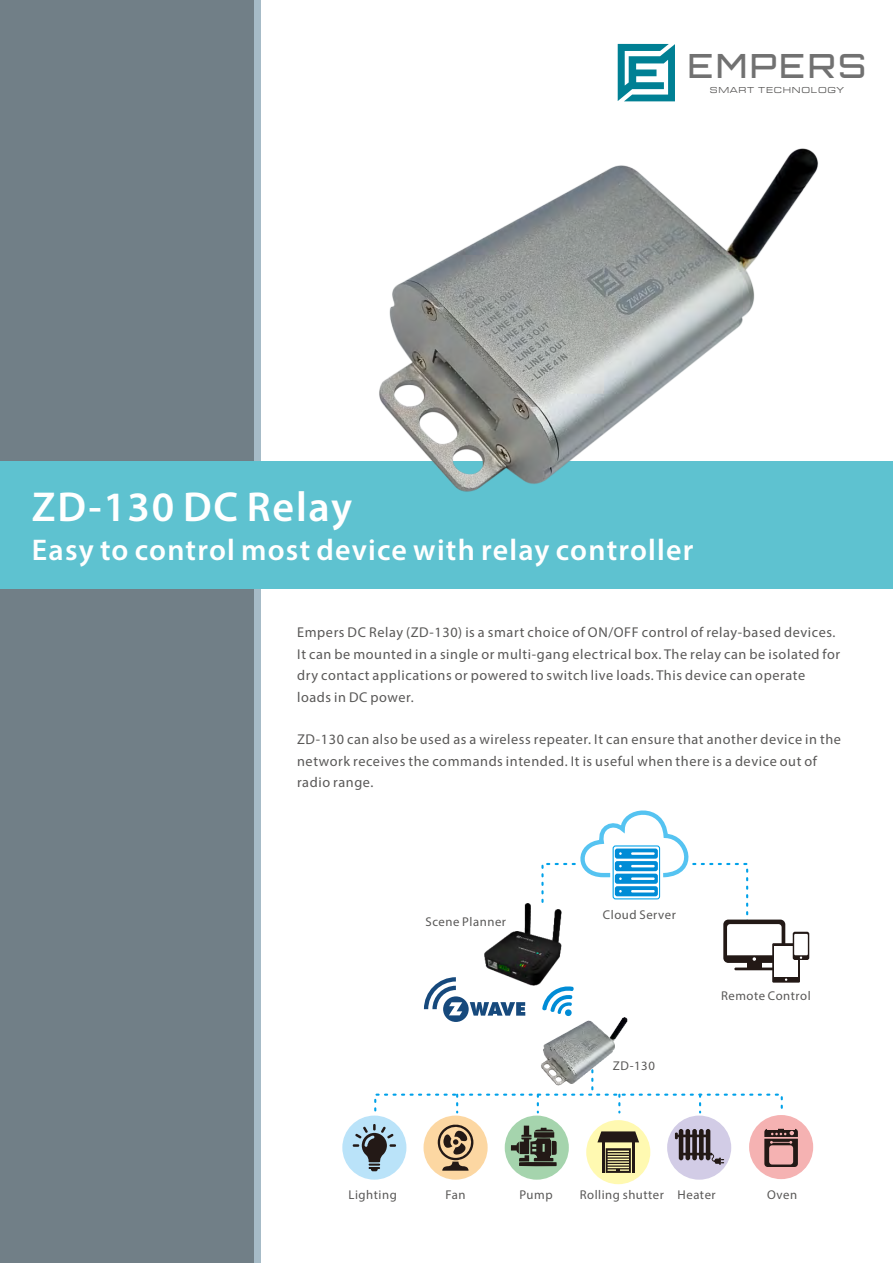
<style>
.page{position:relative;width:893px;height:1263px;background:#fff}
.page>*{position:absolute;margin:0;border:0;box-sizing:border-box;transform-origin:0 0}
.t1{font:600 42px "Myriad Pro";letter-spacing:.04em;color:#fff}
.t2{font:500 33.3px "Orbitron";letter-spacing:.09em;color:#717171}
.t3{font:600 30px "Myriad Pro";letter-spacing:.04em;color:#fff}
.t4{font:14.25px/21.5px "Myriad Pro";letter-spacing:.04em;color:#595857}
.t5{font:12.75px "Myriad Pro";letter-spacing:.04em;color:#595857}
.t6{font:expanded 8.25px "Square 721 BT";letter-spacing:.095em;color:#595857}
</style>
<div class="page">
<img style="left:484px;top:903px;width:73px;height:83px">
<div style="left:6px;top:0;width:255px;height:1263px;background:#a6bbc7"></div>
<div style="left:0;top:0;width:254px;height:1263px;background:#717f87"></div>
<div style="left:0;top:462px;width:893px;height:127px;background:#5ec2d0"></div>
<svg style="left:618px;top:44px;width:57px;height:57px"></svg>
<img style="left:327px;top:148px;width:521px;height:344px">
<img style="left:541px;top:1016px;width:87px;height:52px">
<div style="left:505px;top:1115px;width:64px;height:65px;background:#a5d4ad;border-radius:50%"></div>
<div style="left:424px;top:1115px;width:64px;height:65px;background:#fcd7a2;border-radius:50%"></div>
<div style="left:586px;top:1120px;width:64px;height:64px;background:#fff9b1;border-radius:50%"></div>
<div style="left:667px;top:1115px;width:64px;height:65px;background:#d2cce6;border-radius:50%"></div>
<div style="left:749px;top:1115px;width:64px;height:64px;background:#f5b2b2;border-radius:50%"></div>
<svg style="left:597px;top:1131px;width:42px;height:11px"></svg>
<hr style="left:602px;top:1138px;width:2px;height:35px;background:#231916">
<hr style="left:632px;top:1138px;width:3px;height:35px;background:#231916">
<svg style="left:606px;top:1148px;width:25px;height:25px"></svg>
<svg style="left:511px;top:1125px;width:46px;height:41px"></svg>
<div style="left:342px;top:1115px;width:64px;height:65px;background:#bae3f9;border-radius:50%"></div>
<svg style="left:353px;top:1124px;width:43px;height:47px"></svg>
<div style="left:685px;top:1129px;width:5px;height:31px;background:#231916;border-radius:2px"></div>
<hr style="left:679px;top:1129px;width:4px;height:31px;background:#231916;border-radius:2px">
<div style="left:692px;top:1129px;width:5px;height:31px;background:#231916;border-radius:2px"></div>
<div style="left:699px;top:1129px;width:5px;height:31px;background:#231916;border-radius:2px"></div>
<hr style="left:706px;top:1129px;width:4px;height:31px;background:#231916;border-radius:2px">
<hr style="left:677px;top:1134px;width:31px;height:3px;background:#231916">
<hr style="left:681px;top:1153px;width:31px;height:2px;background:#231916">
<svg style="left:675px;top:1132px;width:3px;height:7px"></svg>
<svg style="left:711px;top:1153px;width:13px;height:12px"></svg>
<svg style="left:438px;top:1122px;width:38px;height:49px"></svg>
<svg style="left:424px;top:977px;width:101px;height:45px"></svg>
<svg style="left:764px;top:1128px;width:34px;height:39px"></svg>
<svg style="left:374px;top:1068px;width:409px;height:46px"></svg>
<div style="left:723px;top:919px;width:62px;height:44px;background:#231916;border-radius:5px"></div>
<svg style="left:540px;top:810px;width:242px;height:151px"></svg>
<hr style="left:734px;top:967px;width:40px;height:3px;background:#231916">
<div style="left:747px;top:962px;width:15px;height:7px;background:#231916"></div>
<svg style="left:772px;top:943px;width:28px;height:40px"></svg>
<div style="left:775px;top:946px;width:23px;height:30px;background:#fff"></div>
<svg style="left:793px;top:932px;width:16px;height:28px"></svg>
<div style="left:794px;top:934px;width:14px;height:21px;background:#fff"></div>
<svg style="left:542px;top:986px;width:32px;height:30px"></svg>
<h2 class="t2" style="left:688px;top:53px;width:180px">EMPERS</h2>
<p class="t6" style="left:710px;top:87px;width:136px">SMART TECHNOLOGY</p>
<h1 class="t1" style="left:32px;top:489px;width:322px">ZD-130 DC Relay</h1>
<h3 class="t3" style="left:32px;top:538px;width:663px">Easy to control most device with relay controller</h3>
<p class="t4" style="left:297px;top:623px;width:544px">Empers DC Relay (ZD-130) is a smart choice of ON/OFF control of relay-based devices.<br>It can be mounted in a single or multi-gang electrical box. The relay can be isolated for dry contact applications or powered to switch live loads. This device can operate loads in DC power.</p>
<p class="t4" style="left:297px;top:730px;width:545px">ZD-130 can also be used as a wireless repeater. It can ensure that another device in the network receives the commands intended. It is useful when there is a device out of radio range.</p>
<p class="t5" style="left:426px;top:916px;width:82px">Scene Planner</p>
<p class="t5" style="left:603px;top:909px;width:74px">Cloud Server</p>
<p class="t5" style="left:613px;top:1060px;width:43px">ZD-130</p>
<p class="t5" style="left:721px;top:990px;width:91px">Remote Control</p>
<p class="t5" style="left:348px;top:1190px;width:50px">Lighting</p>
<p class="t5" style="left:445px;top:1190px;width:21px">Fan</p>
<p class="t5" style="left:519px;top:1190px;width:35px">Pump</p>
<p class="t5" style="left:580px;top:1190px;width:138px">Rolling shutter Heater</p>
<p class="t5" style="left:767px;top:1190px;width:32px">Oven</p>
</div>
